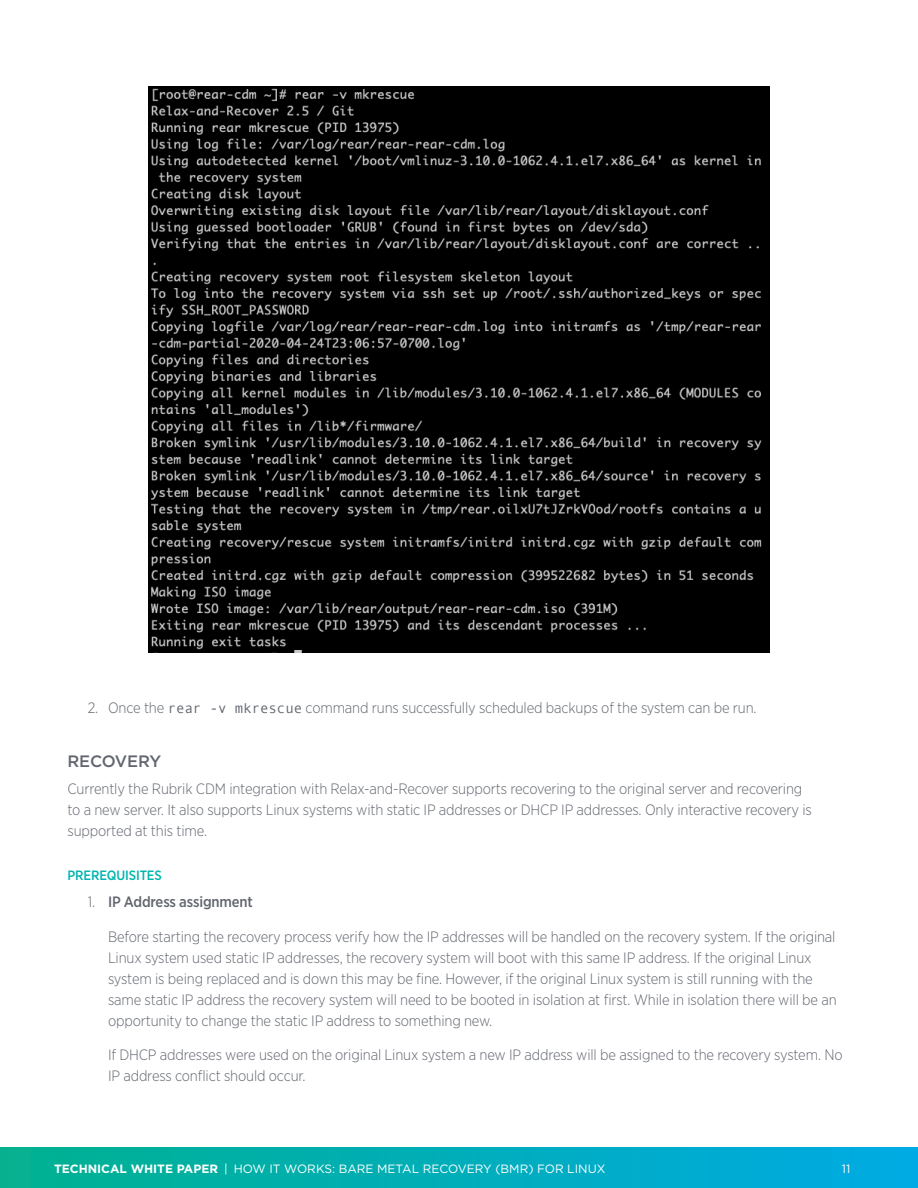
<style>
.page{position:relative;width:918px;height:1188px;background:#fff}
.page>*{position:absolute;margin:0;border:0;box-sizing:border-box;transform-origin:0 0}
.TechMkt_h2{font:500 16.5px "Gotham";letter-spacing:-.01em;color:#62666f}
.TechMkt_body_copy_in{font:300 15px/21px "Gotham Narrow";letter-spacing:-.01em;color:#62666f}
.TechMkt_body_copy{font:300 15px/21px "Gotham Narrow";letter-spacing:-.01em;color:#62666f}
.t1{font:500 15px "Gotham Narrow";letter-spacing:-.01em;color:#62666f}
.TechMkt_h3{font:500 13.5px "Gotham Narrow";letter-spacing:-.01em;color:#00b5ae}
.t2{font:12px "Gotham";color:#fff}
.s1{font-family:"Andale Mono";font-weight:400;font-size:14.25px}
.s2{font-weight:300}
.s3{font-weight:700}
</style>
<div class="page">
<div style="left:0;top:1148px;width:918px;height:40px;background:linear-gradient(to right,#01b190,#00aae4)"></div>
<img style="left:148px;top:86px;width:622px;height:566px">
<p class="TechMkt_body_copy_in" style="left:88px;top:697px;width:670px">2. Once the <span class="s1">rear -v mkrescue</span> command runs successfully scheduled backups of the system can be run.</p>
<p class="TechMkt_h2" style="left:68px;top:750px;width:95px">RECOVERY</p>
<p class="TechMkt_body_copy" style="left:68px;top:778px;width:746px">Currently the Rubrik CDM integration with Relax-and-Recover supports recovering to the original server and recovering to a new server. It also supports Linux systems with static IP addresses or DHCP IP addresses. Only interactive recovery is supported at this time.</p>
<p class="TechMkt_h3" style="left:68px;top:866px;width:96px">PREREQUISITES</p>
<p class="t1" style="left:88px;top:893px;width:167px"><span class="s2">1.</span> IP Address assignment</p>
<p class="TechMkt_body_copy_in" style="left:108px;top:926px;width:730px">Before starting the recovery process verify how the IP addresses will be handled on the recovery system. If the original Linux system used static IP addresses, the recovery system will boot with this same IP address. If the original Linux system is being replaced and is down this may be fine. However, if the original Linux system is still running with the same static IP address the recovery system will need to be booted in isolation at first. While in isolation there will be an opportunity to change the static IP address to something new.</p>
<p class="TechMkt_body_copy_in" style="left:108px;top:1044px;width:736px">If DHCP addresses were used on the original Linux system a new IP address will be assigned to the recovery system. No<br>IP address conflict should occur.</p>
<p class="t2" style="left:54px;top:1161px;width:553px"><span class="s3">TECHNICAL WHITE PAPER</span> | HOW IT WORKS: BARE METAL RECOVERY (BMR) FOR LINUX</p>
<p class="t2" style="left:842px;top:1161px;width:10px">11</p>
</div>
